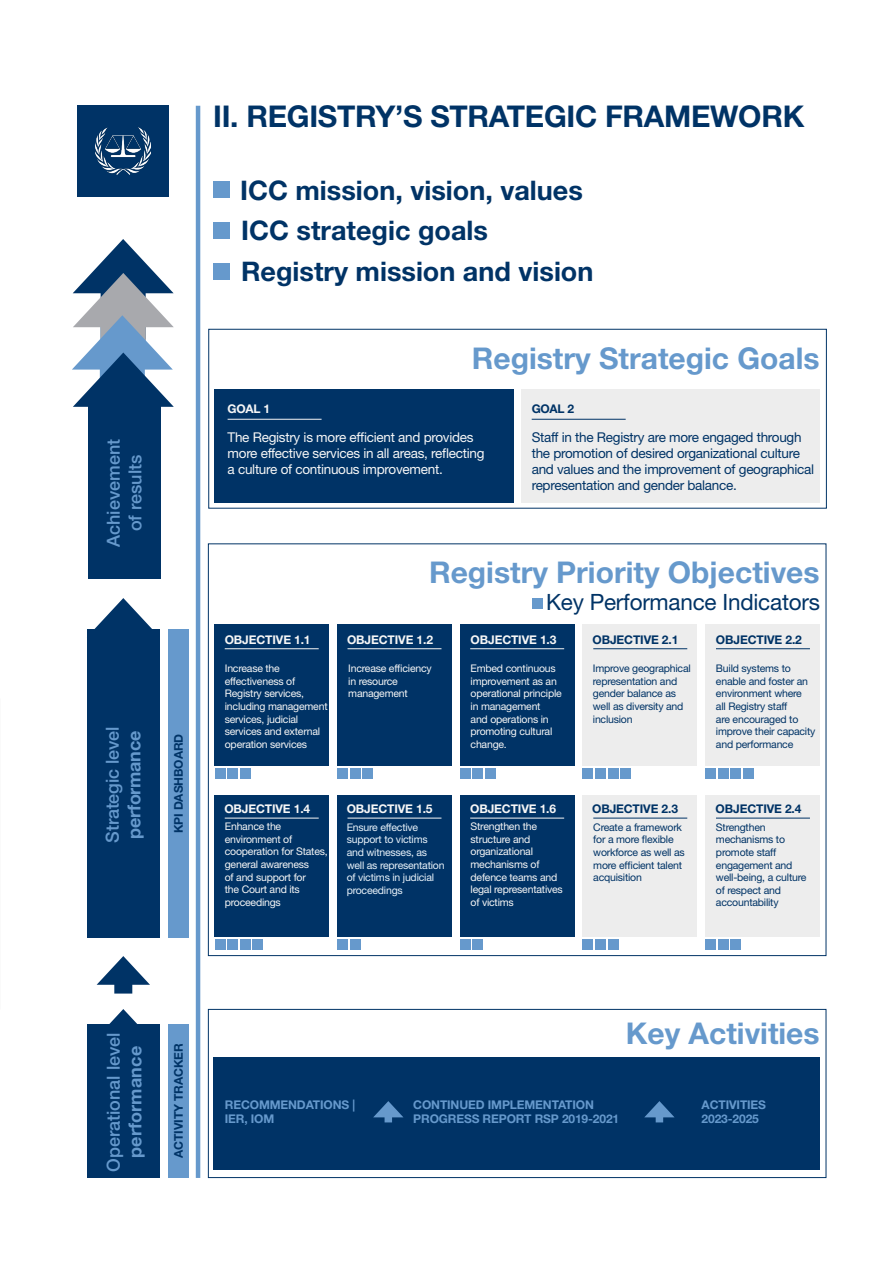
<style>
.page{position:relative;width:893px;height:1263px;background:#fff}
.page>*{position:absolute;margin:0;border:0;box-sizing:border-box;transform-origin:0 0}
.t1{font:700 30px "Helvetica Neue LT Pro";color:#69c}
.t2{font:700 30px "Helvetica Neue LT Pro";letter-spacing:-.01em;color:#036}
.t3{font:700 27px "Helvetica Neue LT Pro";color:#036}
.t4{font:22.5px "Helvetica Neue LT Pro";letter-spacing:-.01em;color:#036}
.t5{font:500 18px/21.6px "Helvetica Neue LT Pro";color:#69c;text-align:center}
.t6{font:13.5px/16.2px "Helvetica Neue LT Pro";letter-spacing:-.02em;color:#036}
.t7{font:13.5px/16.2px "Helvetica Neue LT Pro";letter-spacing:-.02em;color:#f6f6f6}
.t8{font:700 12px/14.4px "Helvetica Neue LT Pro";letter-spacing:-.01em;color:#69c}
.t9{font:700 12px "Helvetica Neue LT Pro";letter-spacing:-.01em;color:#036}
.t10{font:700 12px "Helvetica Neue LT Pro";letter-spacing:-.01em;color:#f6f6f6}
.t11{font:10.5px/12.6px "Helvetica Neue LT Pro";letter-spacing:-.02em;color:#f6f6f6}
.t12{font:10.5px/12.6px "Helvetica Neue LT Pro";letter-spacing:-.02em;color:#036}
.t13{font:10.5px/12.6px "Helvetica Neue LT Pro";letter-spacing:-.02em;color:#e7f1f9}
.s1{font-weight:700}
</style>
<div class="page">
<div style="left:208px;top:1009px;width:618px;height:169px;border:1px solid #036"></div>
<div style="left:208px;top:329px;width:619px;height:180px;border:1px solid #036"></div>
<hr style="left:196px;top:106px;width:4px;height:1072px;background:#69c">
<div style="left:215px;top:389px;width:299px;height:114px;background:#036"></div>
<div style="left:521px;top:389px;width:299px;height:114px;background:#ededed"></div>
<div style="left:88px;top:407px;width:72px;height:172px;background:#036"></div>
<div style="left:168px;top:1025px;width:21px;height:153px;background:#69c"></div>
<div style="left:87px;top:1025px;width:72px;height:153px;background:#036"></div>
<div style="left:213px;top:1057px;width:607px;height:112px;background:#036"></div>
<svg style="left:108px;top:1009px;width:30px;height:16px"></svg>
<div style="left:114px;top:974px;width:18px;height:19px;background:#036"></div>
<svg style="left:97px;top:956px;width:53px;height:29px"></svg>
<div style="left:385px;top:1111px;width:7px;height:11px;background:#69c"></div>
<svg style="left:373px;top:1101px;width:30px;height:16px"></svg>
<div style="left:656px;top:1111px;width:7px;height:11px;background:#69c"></div>
<svg style="left:645px;top:1101px;width:29px;height:16px"></svg>
<svg style="left:72px;top:239px;width:102px;height:168px"></svg>
<div style="left:215px;top:796px;width:114px;height:141px;background:#036"></div>
<div style="left:215px;top:624px;width:114px;height:142px;background:#036"></div>
<div style="left:337px;top:796px;width:115px;height:141px;background:#036"></div>
<div style="left:337px;top:624px;width:115px;height:142px;background:#036"></div>
<div style="left:460px;top:796px;width:114px;height:141px;background:#036"></div>
<div style="left:460px;top:624px;width:114px;height:142px;background:#036"></div>
<div style="left:583px;top:796px;width:114px;height:141px;background:#ededed"></div>
<div style="left:583px;top:624px;width:114px;height:142px;background:#ededed"></div>
<div style="left:705px;top:796px;width:115px;height:141px;background:#ededed"></div>
<div style="left:705px;top:624px;width:115px;height:142px;background:#ededed"></div>
<hr style="left:225px;top:648px;width:94px;height:1px;background:#f6f6f6">
<hr style="left:225px;top:818px;width:94px;height:1px;background:#f6f6f6">
<hr style="left:347px;top:648px;width:94px;height:1px;background:#f6f6f6">
<hr style="left:347px;top:818px;width:94px;height:1px;background:#f6f6f6">
<hr style="left:593px;top:648px;width:94px;height:1px;background:#036">
<hr style="left:593px;top:818px;width:94px;height:1px;background:#036">
<hr style="left:470px;top:648px;width:94px;height:1px;background:#f6f6f6">
<hr style="left:470px;top:818px;width:94px;height:1px;background:#f6f6f6">
<hr style="left:716px;top:648px;width:94px;height:1px;background:#036">
<hr style="left:716px;top:818px;width:94px;height:1px;background:#036">
<div style="left:168px;top:629px;width:21px;height:309px;background:#69c"></div>
<div style="left:87px;top:629px;width:72px;height:309px;background:#036"></div>
<svg style="left:94px;top:598px;width:66px;height:39px"></svg>
<hr style="left:228px;top:419px;width:94px;height:1px;background:#f6f6f6">
<hr style="left:532px;top:419px;width:94px;height:1px;background:#036">
<div style="left:78px;top:106px;width:91px;height:91px;background:#036"></div>
<img style="left:96px;top:128px;width:55px;height:47px">
<div style="left:215px;top:939px;width:10px;height:11px;background:#69c"></div>
<div style="left:227px;top:939px;width:11px;height:11px;background:#69c"></div>
<div style="left:215px;top:768px;width:10px;height:11px;background:#69c"></div>
<div style="left:227px;top:768px;width:11px;height:11px;background:#69c"></div>
<div style="left:240px;top:768px;width:10px;height:11px;background:#69c"></div>
<div style="left:460px;top:768px;width:11px;height:11px;background:#69c"></div>
<div style="left:472px;top:768px;width:11px;height:11px;background:#69c"></div>
<div style="left:485px;top:768px;width:11px;height:11px;background:#69c"></div>
<div style="left:460px;top:939px;width:11px;height:11px;background:#69c"></div>
<div style="left:472px;top:939px;width:11px;height:11px;background:#69c"></div>
<div style="left:337px;top:768px;width:11px;height:11px;background:#69c"></div>
<div style="left:350px;top:768px;width:11px;height:11px;background:#69c"></div>
<div style="left:363px;top:768px;width:10px;height:11px;background:#69c"></div>
<div style="left:337px;top:939px;width:11px;height:11px;background:#69c"></div>
<div style="left:350px;top:939px;width:11px;height:11px;background:#69c"></div>
<div style="left:583px;top:768px;width:10px;height:11px;background:#69c"></div>
<div style="left:595px;top:768px;width:11px;height:11px;background:#69c"></div>
<div style="left:608px;top:768px;width:10px;height:11px;background:#69c"></div>
<div style="left:583px;top:939px;width:10px;height:11px;background:#69c"></div>
<div style="left:595px;top:939px;width:11px;height:11px;background:#69c"></div>
<div style="left:608px;top:939px;width:10px;height:11px;background:#69c"></div>
<div style="left:705px;top:768px;width:11px;height:11px;background:#69c"></div>
<div style="left:718px;top:768px;width:11px;height:11px;background:#69c"></div>
<div style="left:731px;top:768px;width:10px;height:11px;background:#69c"></div>
<div style="left:705px;top:939px;width:11px;height:11px;background:#69c"></div>
<div style="left:718px;top:939px;width:11px;height:11px;background:#69c"></div>
<div style="left:731px;top:939px;width:10px;height:11px;background:#69c"></div>
<div style="left:532px;top:598px;width:10px;height:11px;background:#69c"></div>
<div style="left:240px;top:939px;width:10px;height:11px;background:#69c"></div>
<div style="left:253px;top:939px;width:10px;height:11px;background:#69c"></div>
<div style="left:213px;top:182px;width:17px;height:16px;background:#69c"></div>
<div style="left:213px;top:222px;width:17px;height:17px;background:#69c"></div>
<div style="left:213px;top:263px;width:17px;height:16px;background:#69c"></div>
<div style="left:620px;top:768px;width:10px;height:11px;background:#69c"></div>
<div style="left:743px;top:768px;width:10px;height:11px;background:#69c"></div>
<h3 class="t5" style="left:102px;top:547px;width:110px;rotate:-90deg">Achievement of results</h3>
<h3 class="t5" style="left:102px;top:843px;width:117px;text-align:left;rotate:-90deg">Strategic level <span class="s1">performance</span></h3>
<h3 class="t9" style="left:171px;top:833px;width:101px;rotate:-90deg">KPI DASHBOARD</h3>
<h1 class="t2" style="left:213px;top:98px;width:593px">II. REGISTRY’S STRATEGIC FRAMEWORK</h1>
<h3 class="t3" style="left:240px;top:173px;width:344px">ICC mission, vision, values</h3>
<h3 class="t3" style="left:241px;top:214px;width:248px">ICC strategic goals</h3>
<h3 class="t3" style="left:241px;top:254px;width:354px">Registry mission and vision</h3>
<h3 class="t1" style="left:472px;top:340px;width:349px">Registry Strategic Goals</h3>
<h3 class="t10" style="left:228px;top:401px;width:44px">GOAL 1</h3>
<h3 class="t7" style="left:228px;top:428px;width:258px">The Registry is more efficient and provides more effective services in all areas, reflecting a culture of continuous improvement.</h3>
<h3 class="t9" style="left:532px;top:401px;width:44px">GOAL 2</h3>
<h3 class="t6" style="left:532px;top:428px;width:284px">Staff in the Registry are more engaged through the promotion of desired organizational culture and values and the improvement of geographical representation and gender balance.</h3>
<h3 class="t10" style="left:225px;top:633px;width:87px">OBJECTIVE 1.1</h3>
<h3 class="t11" style="left:225px;top:662px;width:104px">Increase the effectiveness of<br>Registry services, including management services, judicial services and external operation services</h3>
<h3 class="t1" style="left:429px;top:553px;width:392px">Registry Priority Objectives</h3>
<h3 class="t4" style="left:546px;top:588px;width:275px">Key Performance Indicators</h3>
<h3 class="t10" style="left:347px;top:633px;width:87px">OBJECTIVE 1.2</h3>
<h3 class="t9" style="left:592px;top:633px;width:87px">OBJECTIVE 2.1</h3>
<h3 class="t10" style="left:471px;top:633px;width:87px">OBJECTIVE 1.3</h3>
<h3 class="t9" style="left:716px;top:633px;width:87px">OBJECTIVE 2.2</h3>
<h3 class="t11" style="left:348px;top:662px;width:85px">Increase efficiency in resource management</h3>
<h3 class="t11" style="left:471px;top:662px;width:93px">Embed continuous improvement as an operational principle in management<br>and operations in promoting cultural change.</h3>
<h3 class="t12" style="left:593px;top:662px;width:99px">Improve geographical representation and gender balance as well as diversity and inclusion</h3>
<h3 class="t12" style="left:716px;top:662px;width:101px">Build systems to enable and foster an environment where<br>all Registry staff<br>are encouraged to improve their capacity and performance</h3>
<h3 class="t10" style="left:224px;top:801px;width:87px">OBJECTIVE 1.4</h3>
<h3 class="t10" style="left:347px;top:801px;width:87px">OBJECTIVE 1.5</h3>
<h3 class="t9" style="left:592px;top:801px;width:87px">OBJECTIVE 2.3</h3>
<h3 class="t10" style="left:470px;top:801px;width:87px">OBJECTIVE 1.6</h3>
<h3 class="t9" style="left:716px;top:801px;width:87px">OBJECTIVE 2.4</h3>
<h3 class="t11" style="left:225px;top:820px;width:104px">Enhance the environment of cooperation for States, general awareness<br>of and support for<br>the Court and its proceedings</h3>
<h3 class="t13" style="left:347px;top:820px;width:99px">Ensure effective support to victims and witnesses, as well as representation of victims in judicial proceedings</h3>
<h3 class="t11" style="left:471px;top:820px;width:94px">Strengthen the structure and organizational mechanisms of defence teams and legal representatives of victims</h3>
<h3 class="t12" style="left:593px;top:820px;width:93px">Create a framework for a more flexible workforce as well as more efficient talent acquisition</h3>
<h3 class="t12" style="left:716px;top:820px;width:92px">Strengthen mechanisms to promote staff engagement and well-being, a culture of respect and accountability</h3>
<h3 class="t5" style="left:102px;top:1172px;width:141px;rotate:-90deg">Operational level <span class="s1">performance</span></h3>
<h3 class="t9" style="left:171px;top:1158px;width:116px;rotate:-90deg">ACTIVITY TRACKER</h3>
<h3 class="t8" style="left:225px;top:1097px;width:132px">RECOMMENDATIONS |</h3>
<h3 class="t8" style="left:225px;top:1111px;width:51px">IER, IOM</h3>
<h3 class="t1" style="left:626px;top:1015px;width:195px">Key Activities</h3>
<h3 class="t8" style="left:413px;top:1097px;width:208px">CONTINUED IMPLEMENTATION<br>PROGRESS REPORT RSP 2019-2021</h3>
<h3 class="t8" style="left:702px;top:1097px;width:66px">ACTIVITIES<br>2023-2025</h3>
</div>
